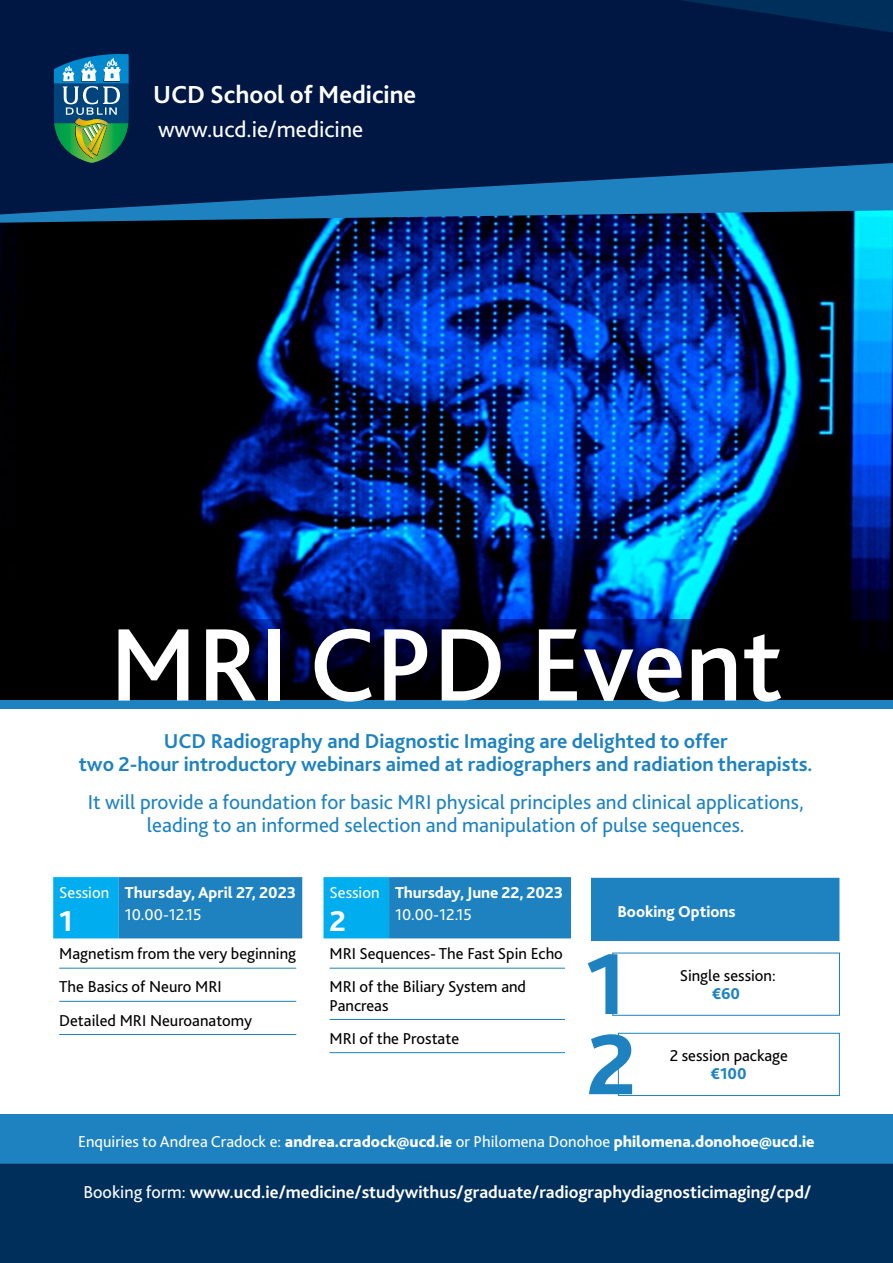
<style>
.page{position:relative;width:893px;height:1263px;background:#fff}
.page>*{position:absolute;margin:0;border:0;box-sizing:border-box;transform-origin:0 0}
.t1{font:500 108px "Bliss 2";color:#fff}
.t2{font:800 90px "Bliss 2";color:#1e82c1}
.t3{font:800 30px "Bliss 2";color:#fff}
.t4{font:700 25.8px "Bliss 2";color:#fff}
.t5{font:23.4px "Bliss 2";color:#fff}
.t6{font:21px/23.1px "Bliss 2";color:#1e82c1;text-align:center}
.t7{font:700 21px/23.1px "Bliss 2";color:#1e82c1;text-align:center}
.t8{font:700 18px "Bliss 2";color:#fff}
.t9{font:16.5px/33.2px "Bliss 2";color:#000}
.t10{font:800 16.5px "Bliss 2";color:#fff}
.t11{font:800 16.5px "Bliss 2";color:#fff}
.t12{font:16.5px "Bliss 2";color:#fff}
.t13{font:800 16.5px "Bliss 2";color:#1e82c1}
.s1{font-weight:400}
</style>
<div class="page">
<div style="left:0;top:563px;width:893px;height:146px;background:#1e82c1"></div>
<div style="left:0;top:1115px;width:893px;height:148px;background:#1e82c1"></div>
<img style="left:0;top:223px;width:893px;height:477px">
<svg style="left:0;top:619px;width:893px;height:79px;background:#000213"></svg>
<svg style="left:0;top:217px;width:893px;height:6px;background:#07335a"></svg>
<svg style="left:0;top:0;width:893px;height:217px;background:#032554"></svg>
<svg style="left:54px;top:54px;width:75px;height:109px;background:#377b7f"></svg>
<svg style="left:53px;top:877px;width:518px;height:61px;background:#2092cf"></svg>
<hr style="left:59px;top:968px;width:237px;height:1px;background:#1e82c1">
<hr style="left:59px;top:1001px;width:237px;height:1px;background:#1e82c1">
<hr style="left:59px;top:1034px;width:237px;height:1px;background:#1e82c1">
<hr style="left:330px;top:968px;width:235px;height:1px;background:#1e82c1">
<hr style="left:330px;top:1019px;width:235px;height:1px;background:#1e82c1">
<hr style="left:330px;top:1052px;width:235px;height:1px;background:#1e82c1">
<div style="left:0;top:1164px;width:893px;height:99px;background:#002f5b"></div>
<div style="left:618px;top:1033px;width:222px;height:63px;border:1px solid #1e82c1"></div>
<div style="left:591px;top:878px;width:248px;height:62px;background:#1e82c1"></div>
<div style="left:591px;top:878px;width:248px;height:63px;border:1px solid #1e82c1"></div>
<div style="left:612px;top:953px;width:228px;height:63px;border:1px solid #1e82c1"></div>
<h3 class="t4" style="left:153px;top:79px;width:265px">UCD School of Medicine</h3>
<h3 class="t5" style="left:158px;top:114px;width:207px">www.ucd.ie/medicine</h3>
<h1 class="t1" style="left:110px;top:598px;width:674px">MRI CPD Event</h1>
<p class="t7" style="left:79px;top:729px;width:735px">UCD Radiography and Diagnostic Imaging are delighted to offer<br>two 2-hour introductory webinars aimed at radiographers and radiation therapists.</p>
<p class="t6" style="left:88px;top:790px;width:717px">It will provide a foundation for basic MRI physical principles and clinical applications, leading to an informed selection and manipulation of pulse sequences.</p>
<p class="t12" style="left:59px;top:882px;width:52px">Session</p>
<h3 class="t3" style="left:59px;top:902px;width:15px">1</h3>
<p class="t11" style="left:125px;top:882px;width:173px">Thursday, April 27, 2023</p>
<p class="t12" style="left:125px;top:905px;width:78px">10.00-12.15</p>
<p class="t12" style="left:330px;top:882px;width:52px">Session</p>
<h3 class="t3" style="left:330px;top:902px;width:18px">2</h3>
<p class="t11" style="left:395px;top:882px;width:170px">Thursday, June 22, 2023</p>
<p class="t12" style="left:395px;top:905px;width:78px">10.00-12.15</p>
<p class="t9" style="left:59px;top:937px;width:239px">Magnetism from the very beginning<br>The Basics of Neuro MRI<br>Detailed MRI Neuroanatomy</p>
<p class="t9" style="left:330px;top:937px;width:235px">MRI Sequences- The Fast Spin Echo<br>MRI of the Biliary System and</p>
<p class="t9" style="left:330px;top:988px;width:131px">Pancreas<br>MRI of the Prostate</p>
<p class="t11" style="left:617px;top:901px;width:120px">Booking Options</p>
<h2 class="t2" style="left:585px;top:928px;width:43px">1</h2>
<h2 class="t2" style="left:587px;top:1008px;width:51px">2</h2>
<p class="t9" style="left:680px;top:958px;width:98px">Single session:</p>
<p class="t13" style="left:712px;top:983px;width:30px">€60</p>
<p class="t9" style="left:670px;top:1039px;width:120px">2 session package</p>
<p class="t13" style="left:711px;top:1064px;width:37px">€100</p>
<p class="t10" style="left:78px;top:1131px;width:738px"><span class="s1">Enquiries to Andrea Cradock e:</span> andrea.cradock@ucd.ie <span class="s1">or Philomena Donohoe</span> philomena.donohoe@ucd.ie</p>
<p class="t8" style="left:83px;top:1181px;width:729px"><span class="s1">Booking form:</span> www.ucd.ie/medicine/studywithus/graduate/radiographydiagnosticimaging/cpd/</p>
</div>
